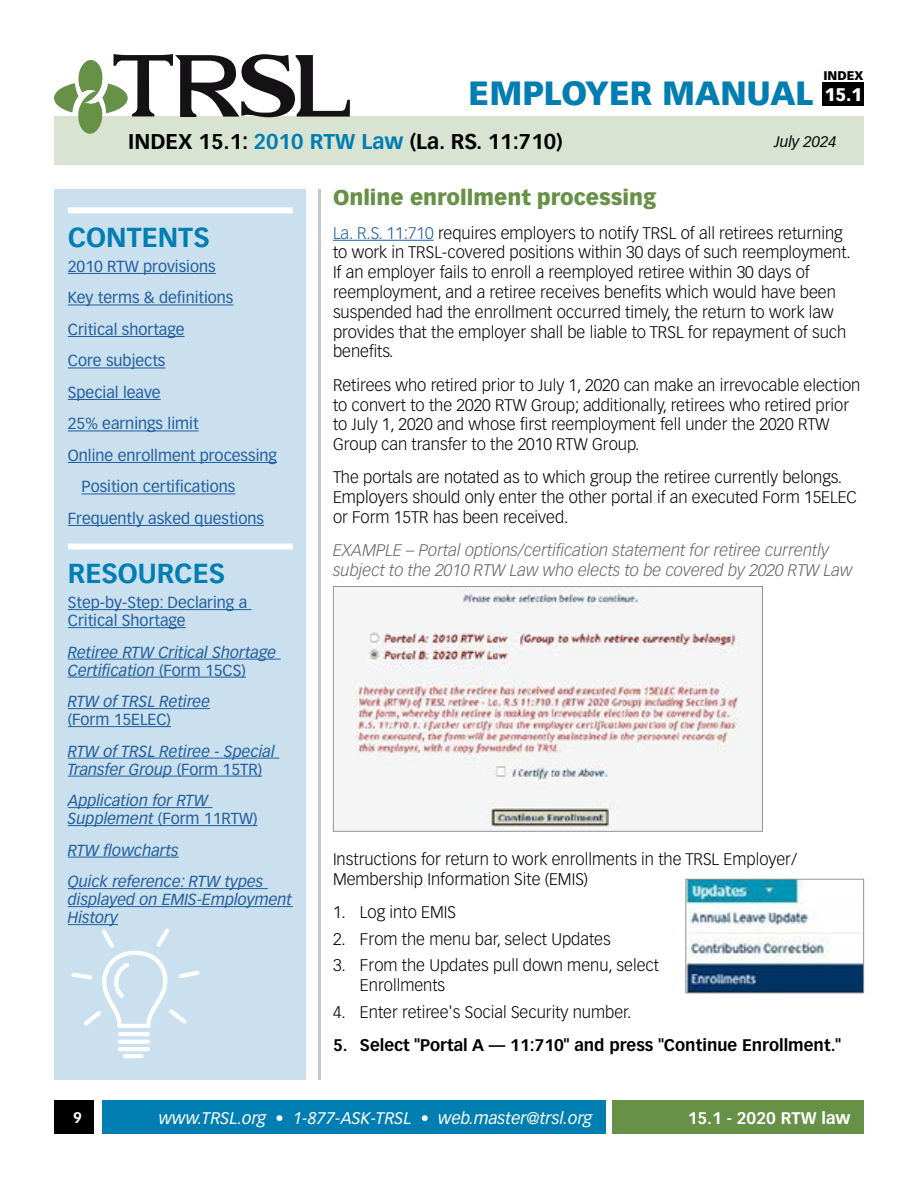
<style>
.page{position:relative;width:918px;height:1188px;background:#fff}
.page>*{position:absolute;margin:0;border:0;box-sizing:border-box;transform-origin:0 0}
.t1{font:900 33px "Vectora LT Pro";color:#007db1}
.t2{font:700 27px "Vectora LT Pro";color:#007db1}
.t3{font:700 21px "Vectora LT Pro";color:#000}
.t4{font:900 21px "Vectora LT Pro";color:#679146}
.t5{font:900 18px "Vectora LT Pro";color:#fff}
.t6{font:300 16.5px/19.8px "Vectora LT Pro";color:#000}
.t7{font:italic 300 16.5px/19.8px "Vectora LT Pro";color:#636466}
.t8{font:700 16.5px "Vectora LT Pro";color:#000}
.t9{font:italic 16.5px "Vectora LT Pro";color:#fff}
.t10{font:700 16.5px "Vectora LT Pro";color:#fff}
.t11{font:italic 15.75px/18px "Vectora LT Pro";color:#215e9e}
.t12{font:15.75px/18px "Vectora LT Pro";color:#215e9e}
.t13{font:italic 15px "Vectora LT Pro";color:#000}
.t14{font:700 15px "Vectora LT Pro";color:#fff}
.t15{font:900 12.3px "Vectora LT Pro";color:#000}
.s1{color:#007db1}
.s2{font-style:normal}
.s3{color:#215e9e}
</style>
<div class="page">
<div style="left:54px;top:117px;width:810px;height:48px;background:#d9e3d1"></div>
<svg style="left:54px;top:54px;width:296px;height:80px"></svg>
<hr style="left:318px;top:189px;width:3px;height:891px;background:#c7c8ca">
<div style="left:54px;top:189px;width:252px;height:891px;background:#cae0ee"></div>
<div style="left:612px;top:1101px;width:252px;height:33px;background:#679146"></div>
<div style="left:103px;top:1101px;width:503px;height:33px;background:#007db1"></div>
<svg style="left:71px;top:928px;width:129px;height:100px"></svg>
<hr style="left:118px;top:1032px;width:32px;height:4px;background:#fff;border-radius:2px">
<hr style="left:118px;top:1040px;width:32px;height:4px;background:#fff;border-radius:2px">
<hr style="left:118px;top:1047px;width:32px;height:4px;background:#fff;border-radius:2px">
<hr style="left:123px;top:1054px;width:21px;height:4px;background:#fff;border-radius:2px">
<div style="left:54px;top:1101px;width:40px;height:33px;background:#000"></div>
<div style="left:823px;top:83px;width:41px;height:23px;background:#000"></div>
<div style="left:68px;top:207px;width:225px;height:6px;background:#fff"></div>
<hr style="left:68px;top:273px;width:148px;height:1px;background:#215e9e">
<hr style="left:68px;top:305px;width:166px;height:1px;background:#215e9e">
<hr style="left:68px;top:336px;width:117px;height:1px;background:#215e9e">
<hr style="left:68px;top:368px;width:98px;height:1px;background:#215e9e">
<hr style="left:68px;top:399px;width:93px;height:1px;background:#215e9e">
<hr style="left:68px;top:431px;width:131px;height:1px;background:#215e9e">
<hr style="left:68px;top:462px;width:209px;height:1px;background:#215e9e">
<hr style="left:81px;top:494px;width:154px;height:1px;background:#215e9e">
<hr style="left:68px;top:525px;width:196px;height:1px;background:#215e9e">
<div style="left:68px;top:544px;width:225px;height:6px;background:#fff"></div>
<hr style="left:68px;top:609px;width:184px;height:1px;background:#215e9e">
<hr style="left:68px;top:627px;width:118px;height:1px;background:#215e9e">
<hr style="left:68px;top:659px;width:213px;height:1px;background:#215e9e">
<hr style="left:68px;top:677px;width:178px;height:1px;background:#215e9e">
<hr style="left:68px;top:708px;width:142px;height:1px;background:#215e9e">
<hr style="left:68px;top:726px;width:103px;height:1px;background:#215e9e">
<hr style="left:68px;top:758px;width:211px;height:1px;background:#215e9e">
<hr style="left:68px;top:776px;width:194px;height:1px;background:#215e9e">
<hr style="left:68px;top:807px;width:144px;height:1px;background:#215e9e">
<hr style="left:68px;top:825px;width:189px;height:1px;background:#215e9e">
<hr style="left:68px;top:857px;width:111px;height:1px;background:#215e9e">
<hr style="left:68px;top:888px;width:200px;height:1px;background:#215e9e">
<hr style="left:68px;top:906px;width:225px;height:1px;background:#215e9e">
<hr style="left:68px;top:924px;width:50px;height:1px;background:#215e9e">
<hr style="left:333px;top:240px;width:101px;height:1px;background:#215e9e">
<img style="left:353px;top:588px;width:389px;height:242px">
<div style="left:333px;top:586px;width:430px;height:246px;border:1px solid #939598"></div>
<img style="left:687px;top:881px;width:175px;height:110px">
<div style="left:685px;top:879px;width:179px;height:114px;border:1px solid #939598"></div>
<h1 class="t1" style="left:469px;top:73px;width:346px">EMPLOYER MANUAL</h1>
<p class="t15" style="left:823px;top:68px;width:42px">INDEX</p>
<p class="t5" style="left:825px;top:84px;width:39px">15.1</p>
<p class="t3" style="left:128px;top:129px;width:436px">INDEX 15.1: <span class="s1">2010 RTW Law</span> (La. RS. 11:710)</p>
<p class="t13" style="left:774px;top:132px;width:64px">July 2024</p>
<h2 class="t2" style="left:68px;top:221px;width:143px">CONTENTS</h2>
<p class="t12" style="left:68px;top:257px;width:149px">2010 RTW provisions</p>
<p class="t12" style="left:68px;top:289px;width:167px">Key terms &amp; definitions</p>
<p class="t12" style="left:68px;top:320px;width:118px">Critical shortage</p>
<p class="t12" style="left:68px;top:352px;width:99px">Core subjects</p>
<p class="t12" style="left:68px;top:383px;width:94px">Special leave</p>
<p class="t12" style="left:68px;top:415px;width:132px">25% earnings limit</p>
<p class="t12" style="left:68px;top:446px;width:211px">Online enrollment processing</p>
<p class="t12" style="left:81px;top:478px;width:156px">Position certifications</p>
<p class="t12" style="left:68px;top:509px;width:198px">Frequently asked questions</p>
<h2 class="t2" style="left:68px;top:557px;width:159px">RESOURCES</h2>
<p class="t12" style="left:68px;top:593px;width:181px">Step-by-Step: Declaring a<br>Critical Shortage</p>
<p class="t11" style="left:68px;top:643px;width:210px">Retiree RTW Critical Shortage<br>Certification <span class="s2">(Form 15CS)</span></p>
<p class="t11" style="left:68px;top:693px;width:144px">RTW of TRSL Retiree</p>
<p class="t12" style="left:68px;top:710px;width:105px">(Form 15ELEC)</p>
<p class="t11" style="left:68px;top:742px;width:209px">RTW of TRSL Retiree - Special<br>Transfer Group <span class="s2">(Form 15TR)</span></p>
<p class="t11" style="left:68px;top:792px;width:191px">Application for RTW<br>Supplement <span class="s2">(Form 11RTW)</span></p>
<p class="t11" style="left:68px;top:834px;width:197px;line-height:31.5px">RTW flowcharts<br>Quick reference: RTW types</p>
<p class="t11" style="left:68px;top:891px;width:226px">displayed on EMIS-Employment<br>History</p>
<p class="t4" style="left:333px;top:185px;width:325px">Online enrollment processing</p>
<p class="t6" style="left:333px;top:223px;width:519px"><span class="s3">La. R.S. 11:710</span> requires employers to notify TRSL of all retirees returning to work in TRSL-covered positions within 30 days of such reemployment.<br>If an employer fails to enroll a reemployed retiree within 30 days of reemployment, and a retiree receives benefits which would have been suspended had the enrollment occurred timely, the return to work law provides that the employer shall be liable to TRSL for repayment of such benefits.</p>
<p class="t6" style="left:333px;top:375px;width:529px">Retirees who retired prior to July 1, 2020 can make an irrevocable election to convert to the 2020 RTW Group; additionally, retirees who retired prior to July 1, 2020 and whose first reemployment fell under the 2020 RTW Group can transfer to the 2010 RTW Group.</p>
<p class="t6" style="left:333px;top:468px;width:526px">The portals are notated as to which group the retiree currently belongs.<br>Employers should only enter the other portal if an executed Form 15ELEC or Form 15TR has been received.</p>
<p class="t7" style="left:333px;top:541px;width:521px">EXAMPLE – Portal options/certification statement for retiree currently subject to the 2010 RTW Law who elects to be covered by 2020 RTW Law</p>
<p class="t6" style="left:333px;top:849px;width:466px">Instructions for return to work enrollments in the TRSL Employer/<br>Membership Information Site (EMIS)</p>
<p class="t6" style="left:333px;top:902px;width:124px">1. Log into EMIS</p>
<p class="t6" style="left:333px;top:929px;width:279px">2. From the menu bar, select Updates</p>
<p class="t6" style="left:360px;top:955px;width:301px;text-indent:-27px">3. From the Updates pull down menu, select<br>Enrollments</p>
<p class="t6" style="left:333px;top:1002px;width:300px">4. Enter retiree's Social Security number.</p>
<p class="t8" style="left:333px;top:1035px;width:510px">5. Select "Portal A — 11:710" and press "Continue Enrollment."</p>
<p class="t14" style="left:73px;top:1109px;width:10px">9</p>
<p class="t9" style="left:159px;top:1108px;width:435px">www.TRSL.org <span class="s2">•</span> 1-877-ASK-TRSL <span class="s2">•</span> web.master@trsl.org</p>
<p class="t10" style="left:688px;top:1108px;width:164px">15.1 - 2020 RTW law</p>
</div>
